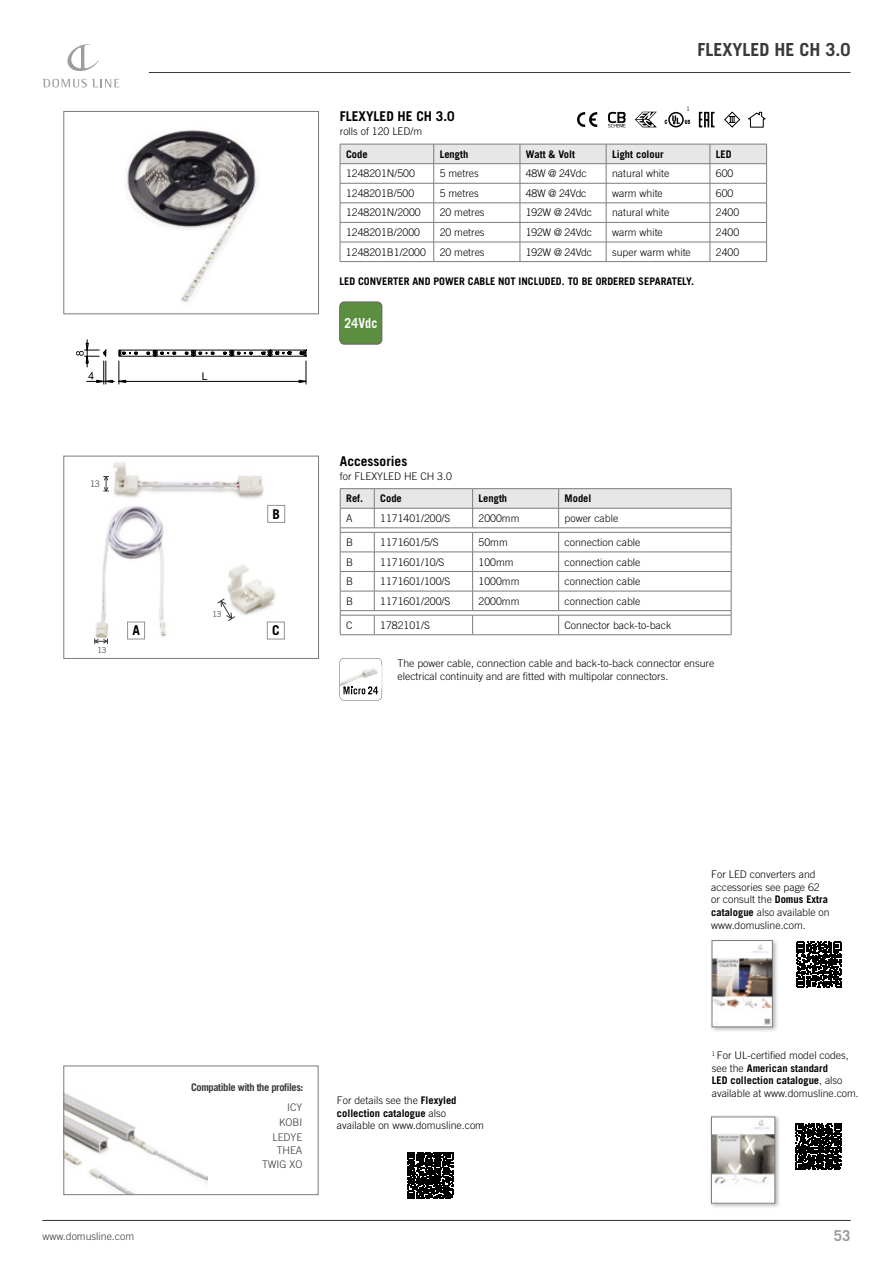
<style>
.page{position:relative;width:893px;height:1263px;background:#fff}
.page>*{position:absolute;margin:0;border:0;box-sizing:border-box;transform-origin:0 0}
.t1{font:700 18px "Trade Gothic LT Pro";color:#393939}
.t2{font:700 15px "Trade Gothic LT Pro";color:#9d9d9d}
.t3{font:700 13.8px "Trade Gothic LT Pro";letter-spacing:.015em;color:#fff;scale:.87 1}
.t4{font:700 13.5px "Trade Gothic LT Pro";color:#000}
.t5{font:300 10.5px/12.6px "Trade Gothic LT Pro";color:#000}
.t6{font:700 10.5px "Trade Gothic LT Pro";color:#000}
.t7{font:300 10.5px "Trade Gothic LT Pro";letter-spacing:-.025em;color:#000}
.t8{font:300 10.5px/14.9px "Trade Gothic LT Pro";color:#393939;text-align:right}
.t9{font:700 10.5px "Trade Gothic LT Pro";letter-spacing:-.04em;color:#393939}
.t10{font:10.5px "Arial";color:#000}
.t11{font:300 9px "Trade Gothic LT Pro";color:#393939}
.t12{font:300 8.25px "Trade Gothic LT Pro";color:#393939}
.t13{font:300 6.15px "Trade Gothic LT Pro";color:#000}
.s1{font-weight:700}
</style>
<div class="page">
<div style="left:710px;top:938px;width:68px;height:94px;background:#000;opacity:.3"></div>
<img style="left:714px;top:942px;width:57px;height:83px">
<div style="left:712px;top:940px;width:61px;height:87px;border:1px solid #7c7c7c"></div>
<div style="left:709px;top:1114px;width:71px;height:95px;background:#000;opacity:.3"></div>
<img style="left:713px;top:1119px;width:60px;height:82px">
<div style="left:711px;top:1117px;width:64px;height:86px;border:1px solid #7c7c7c"></div>
<hr style="left:43px;top:1220px;width:807px;height:1px;background:#393939">
<hr style="left:149px;top:72px;width:701px;height:1px;background:#393939">
<svg style="left:67px;top:44px;width:32px;height:27px"></svg>
<svg style="left:43px;top:79px;width:76px;height:8px"></svg>
<img style="left:125px;top:130px;width:133px;height:173px">
<div style="left:64px;top:111px;width:255px;height:203px;border:1px solid #7c7c7c"></div>
<div style="left:340px;top:302px;width:42px;height:42px;background:#5b8f3f;border-radius:5px"></div>
<div style="left:340px;top:302px;width:42px;height:42px;border:1px solid #636363;border-radius:5px"></div>
<svg style="left:340px;top:658px;width:42px;height:42px"></svg>
<svg style="left:76px;top:339px;width:230px;height:45px"></svg>
<svg style="left:699px;top:112px;width:15px;height:15px"></svg>
<svg style="left:577px;top:112px;width:20px;height:15px"></svg>
<svg style="left:665px;top:112px;width:25px;height:15px"></svg>
<svg style="left:635px;top:112px;width:22px;height:15px"></svg>
<svg style="left:608px;top:112px;width:18px;height:15px"></svg>
<svg style="left:748px;top:112px;width:17px;height:15px"></svg>
<svg style="left:724px;top:112px;width:16px;height:15px"></svg>
<img style="left:66px;top:1093px;width:142px;height:100px">
<div style="left:64px;top:1066px;width:254px;height:129px;border:1px solid #7c7c7c"></div>
<img style="left:63px;top:486px;width:1px;height:169px">
<img style="left:95px;top:506px;width:71px;height:134px">
<div style="left:64px;top:456px;width:255px;height:203px;border:1px solid #7c7c7c"></div>
<img style="left:227px;top:565px;width:58px;height:57px">
<img style="left:113px;top:462px;width:151px;height:37px">
<div style="left:267px;top:505px;width:18px;height:18px;border:1px solid #939393"></div>
<div style="left:127px;top:622px;width:18px;height:17px;border:1px solid #939393"></div>
<div style="left:267px;top:622px;width:18px;height:17px;border:1px solid #939393"></div>
<svg style="left:103px;top:476px;width:6px;height:16px"></svg>
<svg style="left:94px;top:638px;width:14px;height:6px"></svg>
<svg style="left:217px;top:598px;width:18px;height:23px"></svg>
<svg style="left:796px;top:1123px;width:46px;height:47px"></svg>
<svg style="left:796px;top:942px;width:45px;height:45px"></svg>
<hr style="left:340px;top:261px;width:94px;height:1px;background:#7c7c7c">
<hr style="left:520px;top:261px;width:86px;height:1px;background:#7c7c7c">
<hr style="left:606px;top:261px;width:104px;height:1px;background:#7c7c7c">
<hr style="left:710px;top:261px;width:57px;height:1px;background:#7c7c7c">
<svg style="left:340px;top:144px;width:427px;height:117px"></svg>
<hr style="left:434px;top:261px;width:86px;height:1px;background:#7c7c7c">
<hr style="left:340px;top:634px;width:34px;height:1px;background:#7c7c7c">
<hr style="left:374px;top:634px;width:99px;height:1px;background:#7c7c7c">
<hr style="left:473px;top:634px;width:86px;height:1px;background:#7c7c7c">
<hr style="left:559px;top:634px;width:172px;height:1px;background:#7c7c7c">
<hr style="left:340px;top:488px;width:34px;height:1px;background:#7c7c7c">
<hr style="left:374px;top:488px;width:99px;height:1px;background:#7c7c7c">
<hr style="left:473px;top:488px;width:86px;height:1px;background:#7c7c7c">
<hr style="left:559px;top:488px;width:172px;height:1px;background:#7c7c7c">
<svg style="left:340px;top:489px;width:392px;height:145px"></svg>
<hr style="left:559px;top:610px;width:172px;height:1px;background:#7c7c7c">
<svg style="left:407px;top:1152px;width:46px;height:46px;background:#252525"></svg>
<p class="t4" style="left:340px;top:108px;width:116px">FLEXYLED HE CH 3.0</p>
<h1 class="t1" style="left:697px;top:38px;width:155px">FLEXYLED HE CH 3.0</h1>
<p class="t13" style="left:686px;top:106px;width:5px">1</p>
<p class="t5" style="left:340px;top:125px;width:84px">rolls of 120 LED/m</p>
<p class="t6" style="left:346px;top:147px;width:23px">Code</p>
<p class="t6" style="left:440px;top:147px;width:30px">Length</p>
<p class="t6" style="left:526px;top:147px;width:51px">Watt &amp; Volt</p>
<p class="t6" style="left:612px;top:147px;width:53px">Light colour</p>
<p class="t6" style="left:716px;top:147px;width:17px">LED</p>
<p class="t5" style="left:346px;top:167px;width:70px">1248201N/500</p>
<p class="t5" style="left:440px;top:167px;width:41px">5 metres</p>
<p class="t7" style="left:526px;top:167px;width:62px">48W @ 24Vdc</p>
<p class="t5" style="left:612px;top:167px;width:59px">natural white</p>
<p class="t5" style="left:716px;top:167px;width:19px">600</p>
<p class="t5" style="left:346px;top:187px;width:70px">1248201B/500</p>
<p class="t5" style="left:440px;top:187px;width:41px">5 metres</p>
<p class="t7" style="left:526px;top:187px;width:62px">48W @ 24Vdc</p>
<p class="t5" style="left:612px;top:187px;width:52px">warm white</p>
<p class="t5" style="left:716px;top:187px;width:19px">600</p>
<p class="t5" style="left:346px;top:206px;width:76px">1248201N/2000</p>
<p class="t5" style="left:440px;top:206px;width:46px">20 metres</p>
<p class="t7" style="left:526px;top:206px;width:68px">192W @ 24Vdc</p>
<p class="t5" style="left:612px;top:206px;width:59px">natural white</p>
<p class="t5" style="left:716px;top:206px;width:25px">2400</p>
<p class="t5" style="left:346px;top:226px;width:76px">1248201B/2000</p>
<p class="t5" style="left:440px;top:226px;width:46px">20 metres</p>
<p class="t7" style="left:526px;top:226px;width:68px">192W @ 24Vdc</p>
<p class="t5" style="left:612px;top:226px;width:52px">warm white</p>
<p class="t5" style="left:716px;top:226px;width:25px">2400</p>
<p class="t5" style="left:346px;top:245px;width:81px">1248201B1/2000</p>
<p class="t5" style="left:440px;top:245px;width:46px">20 metres</p>
<p class="t7" style="left:526px;top:246px;width:68px">192W @ 24Vdc</p>
<p class="t5" style="left:612px;top:245px;width:80px">super warm white</p>
<p class="t5" style="left:716px;top:245px;width:25px">2400</p>
<p class="t6" style="left:339px;top:274px;width:356px">LED CONVERTER AND POWER CABLE NOT INCLUDED. TO BE ORDERED SEPARATELY.</p>
<p class="t10" style="left:202px;top:369px;width:7px">L</p>
<p class="t11" style="left:90px;top:478px;width:11px">13</p>
<p class="t4" style="left:272px;top:506px;width:9px">B</p>
<p class="t12" style="left:98px;top:645px;width:10px">13</p>
<p class="t12" style="left:213px;top:609px;width:10px">13</p>
<p class="t4" style="left:132px;top:622px;width:9px">A</p>
<p class="t4" style="left:272px;top:622px;width:9px">C</p>
<h3 class="t3" style="left:345px;top:315px;width:39px">24Vdc</h3>
<p class="t4" style="left:340px;top:452px;width:69px">Accessories</p>
<p class="t5" style="left:340px;top:470px;width:114px">for FLEXYLED HE CH 3.0</p>
<p class="t6" style="left:346px;top:492px;width:18px">Ref.</p>
<p class="t6" style="left:380px;top:492px;width:23px">Code</p>
<p class="t6" style="left:479px;top:492px;width:30px">Length</p>
<p class="t6" style="left:565px;top:492px;width:28px">Model</p>
<p class="t5" style="left:346px;top:512px;width:8px">A</p>
<p class="t5" style="left:380px;top:512px;width:72px">1171401/200/S</p>
<p class="t5" style="left:479px;top:512px;width:42px">2000mm</p>
<p class="t5" style="left:565px;top:512px;width:55px">power cable</p>
<p class="t5" style="left:346px;top:536px;width:9px">B</p>
<p class="t5" style="left:380px;top:536px;width:60px">1171601/5/S</p>
<p class="t5" style="left:479px;top:536px;width:31px">50mm</p>
<p class="t5" style="left:565px;top:536px;width:77px">connection cable</p>
<p class="t5" style="left:346px;top:555px;width:9px">B</p>
<p class="t5" style="left:380px;top:555px;width:66px">1171601/10/S</p>
<p class="t5" style="left:479px;top:555px;width:37px">100mm</p>
<p class="t5" style="left:565px;top:555px;width:77px">connection cable</p>
<p class="t5" style="left:346px;top:575px;width:9px">B</p>
<p class="t5" style="left:380px;top:575px;width:72px">1171601/100/S</p>
<p class="t5" style="left:479px;top:575px;width:42px">1000mm</p>
<p class="t5" style="left:565px;top:575px;width:77px">connection cable</p>
<p class="t5" style="left:346px;top:594px;width:9px">B</p>
<p class="t5" style="left:380px;top:594px;width:72px">1171601/200/S</p>
<p class="t5" style="left:479px;top:594px;width:42px">2000mm</p>
<p class="t5" style="left:565px;top:594px;width:77px">connection cable</p>
<p class="t5" style="left:346px;top:619px;width:8px">C</p>
<p class="t5" style="left:380px;top:619px;width:51px">1782101/S</p>
<p class="t5" style="left:565px;top:619px;width:108px">Connector back-to-back</p>
<p class="t5" style="left:397px;top:657px;width:318px">The power cable, connection cable and back-to-back connector ensure electrical continuity and are fitted with multipolar connectors.</p>
<p class="t9" style="left:191px;top:1081px;width:114px">Compatible with the profiles:</p>
<p class="t8" style="left:273px;top:1100px;width:31px">ICY<br>KOBI<br>LEDYE</p>
<p class="t8" style="left:262px;top:1143px;width:42px;line-height:13.5px">THEA<br>TWIG XO</p>
<p class="t5" style="left:337px;top:1094px;width:149px">For details see the <span class="s1">Flexyled collection catalogue</span> also available on www.domusline.com</p>
<p class="t5" style="left:711px;top:868px;width:120px">For LED converters and accessories see page 62 or consult the <span class="s1">Domus Extra catalogue</span> also available on www.domusline.com.</p>
<p class="t5" style="left:712px;top:1049px;width:149px"><sup>1</sup> For UL-certified model codes, see the <span class="s1">American standard<br>LED collection catalogue</span>, also available at www.domusline.com.</p>
<p class="t8" style="left:43px;top:1229px;width:93px">www.domusline.com</p>
<h2 class="t2" style="left:834px;top:1226px;width:18px">53</h2>
</div>
